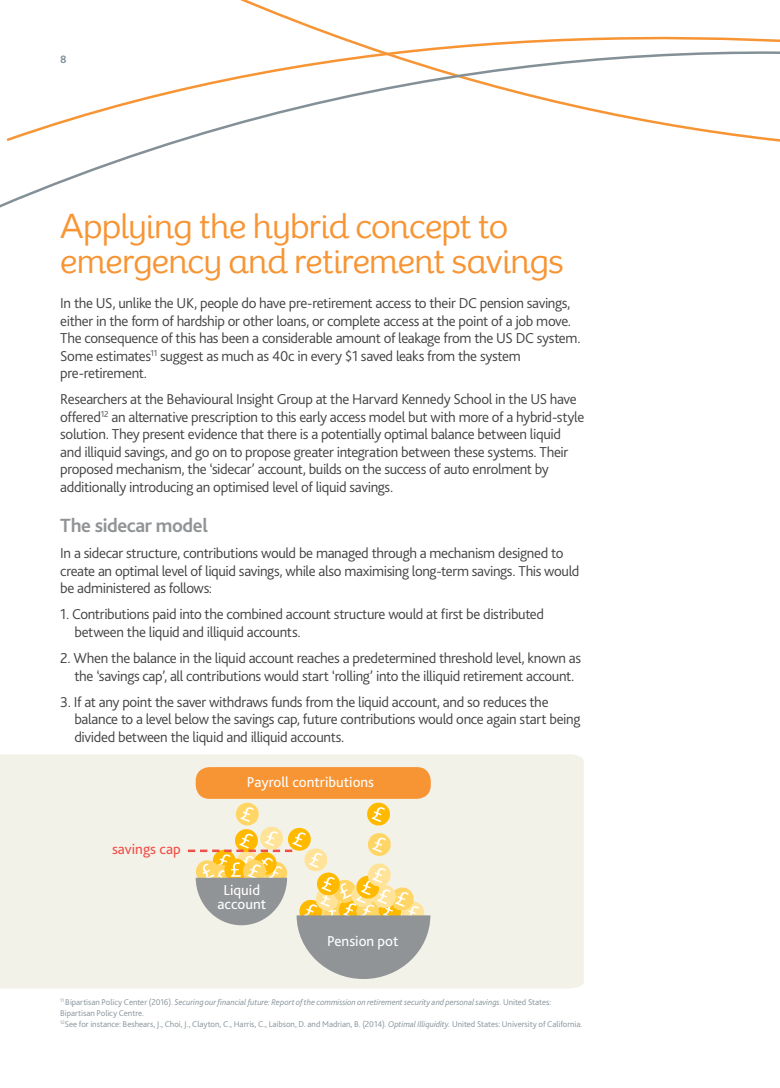
<style>
.page{position:relative;width:780px;height:1088px;background:#fff}
.page>*{position:absolute;margin:0;border:0;box-sizing:border-box;transform-origin:0 0}
.t1{font:32.5px/35px "Exuberance Primary";letter-spacing:-.03em;color:#f79433}
.t2{font:700 20px "Bliss 2";letter-spacing:-.02em;color:#919496}
.t3{font:300 15px/17.5px "Bliss 2";letter-spacing:-.025em;color:#414142}
.t4{font:15px/13.8px "Bliss 2";color:#fff;text-align:center}
.t5{font:15px "Bliss 2";color:#f04f46}
.t6{font:700 11.25px "Bliss 2";color:#849097}
.t7{font:300 8.75px/11.2px "Bliss 2";color:#849097}
.s1{font-style:italic}
</style>
<div class="page">
<svg style="left:0;top:0;width:780px;height:208px"></svg>
<div style="left:0;top:754px;width:583px;height:234px;background:#f3f2e9"></div>
<div style="left:196px;top:767px;width:235px;height:32px;background:#f79433;border-radius:14px"></div>
<svg style="left:188px;top:801px;width:242px;height:178px;background:#ded5ba"></svg>
<p class="t6" style="left:60px;top:53px;width:8px">8</p>
<h1 class="t1" style="left:60px;top:209px;width:505px">Applying the hybrid concept to emergency and retirement savings</h1>
<p class="t3" style="left:60px;top:294px;width:522px">In the US, unlike the UK, people do have pre-retirement access to their DC pension savings, either in the form of hardship or other loans, or complete access at the point of a job move.<br>The consequence of this has been a considerable amount of leakage from the US DC system.<br>Some estimates<sup>11</sup> suggest as much as 40c in every $1 saved leaks from the system pre-retirement.</p>
<p class="t3" style="left:60px;top:390px;width:525px">Researchers at the Behavioural Insight Group at the Harvard Kennedy School in the US have offered<sup>12</sup> an alternative prescription to this early access model but with more of a hybrid-style solution. They present evidence that there is a potentially optimal balance between liquid and illiquid savings, and go on to propose greater integration between these systems. Their proposed mechanism, the ‘sidecar’ account, builds on the success of auto enrolment by additionally introducing an optimised level of liquid savings.</p>
<h2 class="t2" style="left:60px;top:513px;width:149px">The sidecar model</h2>
<p class="t3" style="left:60px;top:544px;width:520px">In a sidecar structure, contributions would be managed through a mechanism designed to create an optimal level of liquid savings, while also maximising long-term savings. This would be administered as follows:</p>
<p class="t3" style="left:74px;top:605px;width:471px;text-indent:-14px">1. Contributions paid into the combined account structure would at first be distributed between the liquid and illiquid accounts.</p>
<p class="t3" style="left:60px;top:649px;width:522px;text-align:center">2. When the balance in the liquid account reaches a predetermined threshold level, known as the ‘savings cap’, all contributions would start ‘rolling’ into the illiquid retirement account.</p>
<p class="t3" style="left:74px;top:693px;width:507px;text-indent:-14px">3. If at any point the saver withdraws funds from the liquid account, and so reduces the balance to a level below the savings cap, future contributions would once again start being divided between the liquid and illiquid accounts.</p>
<p class="t4" style="left:247px;top:775px;width:129px">Payroll contributions</p>
<p class="t5" style="left:112px;top:840px;width:70px">savings cap</p>
<p class="t4" style="left:217px;top:883px;width:50px">Liquid account</p>
<p class="t4" style="left:327px;top:934px;width:73px">Pension pot</p>
<p class="t7" style="left:60px;top:996px;width:523px"><sup>11</sup> Bipartisan Policy Center (2016). <span class="s1">Securing our financial future: Report of the commission on retirement security and personal savings</span>. United States:<br>Bipartisan Policy Centre.<br><sup>12</sup>See for instance: Beshears, J., Choi, J., Clayton, C., Harris, C., Laibson, D. and Madrian, B. (2014). <span class="s1">Optimal Illiquidity.</span> United States: University of California.</p>
</div>
